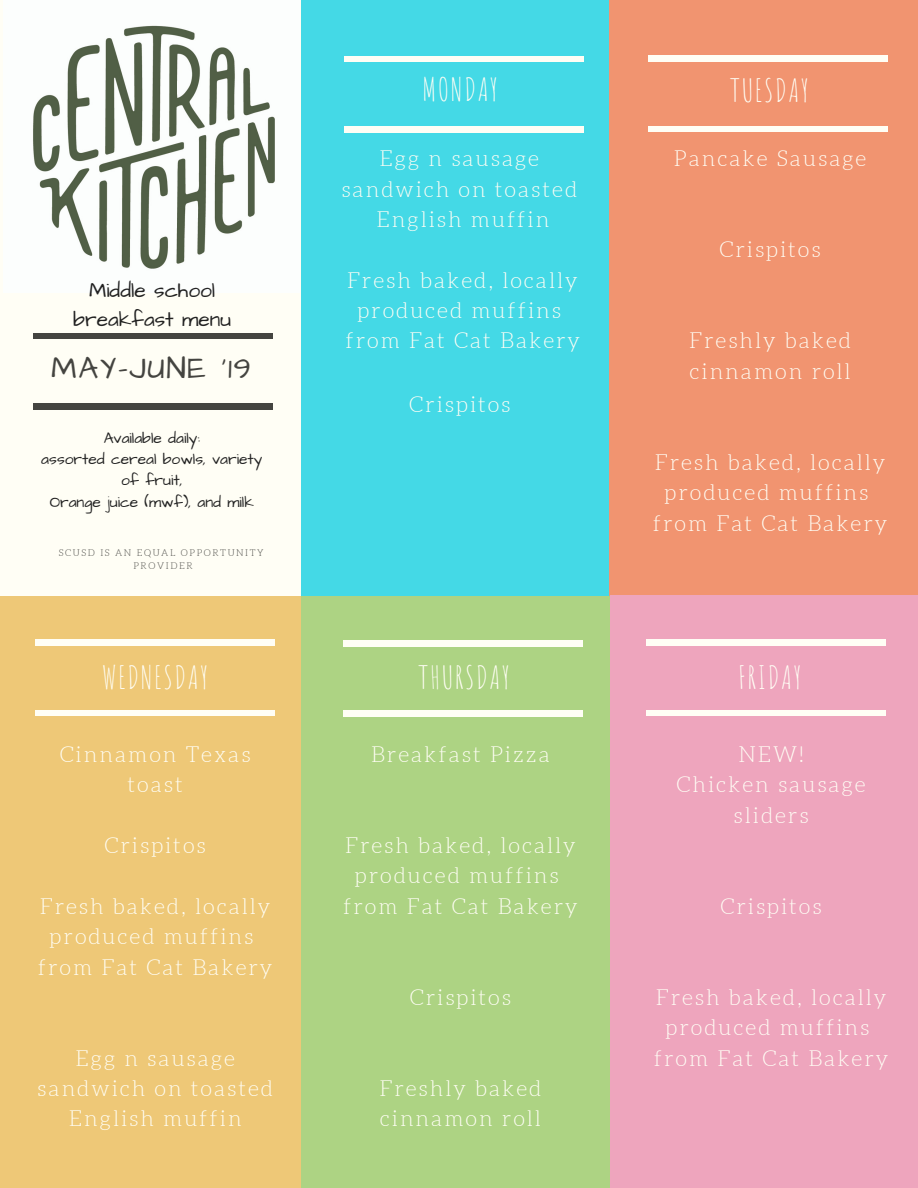
<style>
.page{position:relative;width:918px;height:1188px;background:#fff}
.page>*{position:absolute;margin:0;border:0;box-sizing:border-box;transform-origin:0 0}
.t1{font:31.2px "Amatic SC";letter-spacing:.05em;color:#fffef5}
.t2{font:31.2px "Architects Daughter";letter-spacing:.05em;color:#444440}
.t3{font:300 21.75px/30.3px "Aleo";letter-spacing:.09em;color:#fffef5;text-align:center}
.t4{font:21px/29.2px "Architects Daughter";color:#222;text-align:center}
.t5{font:15.6px/21.3px "Architects Daughter";color:#222;text-align:center}
.t6{font:300 9.3px/12.3px "Aleo";letter-spacing:.17em;color:#444440;text-align:center}
</style>
<div class="page">
<div style="left:0;top:0;width:304px;height:584px;background:#fffef5"></div>
<div style="left:301px;top:0;width:315px;height:596px;background:#44d9e6"></div>
<div style="left:610px;top:0;width:308px;height:601px;background:#f19470"></div>
<div style="left:0;top:596px;width:303px;height:592px;background:#eec877"></div>
<div style="left:302px;top:596px;width:309px;height:592px;background:#add383"></div>
<div style="left:611px;top:596px;width:307px;height:592px;background:#eea5bd"></div>
<div style="left:344px;top:127px;width:240px;height:5px;background:#fffef5"></div>
<div style="left:344px;top:56px;width:240px;height:6px;background:#fffef5"></div>
<div style="left:648px;top:126px;width:240px;height:6px;background:#fffef5"></div>
<div style="left:648px;top:56px;width:240px;height:5px;background:#fffef5"></div>
<div style="left:343px;top:640px;width:240px;height:6px;background:#fffef5"></div>
<div style="left:343px;top:711px;width:240px;height:6px;background:#fffef5"></div>
<div style="left:647px;top:640px;width:239px;height:5px;background:#fffef5"></div>
<div style="left:647px;top:710px;width:239px;height:6px;background:#fffef5"></div>
<div style="left:35px;top:710px;width:240px;height:6px;background:#fffef5"></div>
<div style="left:35px;top:640px;width:240px;height:5px;background:#fffef5"></div>
<div style="left:33px;top:333px;width:240px;height:6px;background:#444440"></div>
<div style="left:33px;top:404px;width:240px;height:5px;background:#444440"></div>
<img style="left:33px;top:25px;width:242px;height:244px">
<h1 class="t1" style="left:422px;top:70px;width:77px">MONDAY</h1>
<h1 class="t1" style="left:730px;top:71px;width:80px">TUESDAY</h1>
<p class="t4" style="left:73px;top:276px;width:159px">Middle school breakfast menu</p>
<h1 class="t2" style="left:51px;top:348px;width:202px">MAY-JUNE '19</h1>
<p class="t5" style="left:41px;top:427px;width:223px">Available daily:<br>assorted cereal bowls, variety of fruit,<br>Orange juice (mwf), and milk</p>
<p class="t6" style="left:59px;top:547px;width:206px">SCUSD IS AN EQUAL OPPORTUNITY<br>PROVIDER</p>
<p class="t3" style="left:341px;top:144px;width:237px">Egg n sausage sandwich on toasted<br>English muffin</p>
<p class="t3" style="left:346px;top:265px;width:236px">Fresh baked, locally produced muffins from Fat Cat Bakery</p>
<p class="t3" style="left:409px;top:389px;width:103px">Crispitos</p>
<p class="t3" style="left:674px;top:144px;width:194px">Pancake Sausage</p>
<p class="t3" style="left:720px;top:235px;width:103px">Crispitos</p>
<p class="t3" style="left:689px;top:326px;width:163px;text-align:left">Freshly baked cinnamon roll</p>
<p class="t3" style="left:653px;top:447px;width:236px">Fresh baked, locally produced muffins from Fat Cat Bakery</p>
<h1 class="t1" style="left:102px;top:657px;width:108px">WEDNESDAY</h1>
<h1 class="t1" style="left:419px;top:657px;width:93px">THURSDAY</h1>
<h1 class="t1" style="left:738px;top:657px;width:65px">FRIDAY</h1>
<p class="t3" style="left:60px;top:739px;width:193px">Cinnamon Texas toast</p>
<p class="t3" style="left:105px;top:830px;width:103px">Crispitos</p>
<p class="t3" style="left:38px;top:891px;width:236px">Fresh baked, locally produced muffins from Fat Cat Bakery</p>
<p class="t3" style="left:37px;top:1043px;width:237px">Egg n sausage sandwich on toasted<br>English muffin</p>
<p class="t3" style="left:371px;top:739px;width:180px">Breakfast Pizza</p>
<p class="t3" style="left:343px;top:830px;width:236px">Fresh baked, locally produced muffins from Fat Cat Bakery</p>
<p class="t3" style="left:410px;top:982px;width:103px">Crispitos</p>
<p class="t3" style="left:380px;top:1073px;width:163px;text-align:left">Freshly baked cinnamon roll</p>
<p class="t3" style="left:677px;top:739px;width:191px">NEW!<br>Chicken sausage sliders</p>
<p class="t3" style="left:721px;top:891px;width:103px">Crispitos</p>
<p class="t3" style="left:654px;top:982px;width:236px">Fresh baked, locally produced muffins from Fat Cat Bakery</p>
</div>
